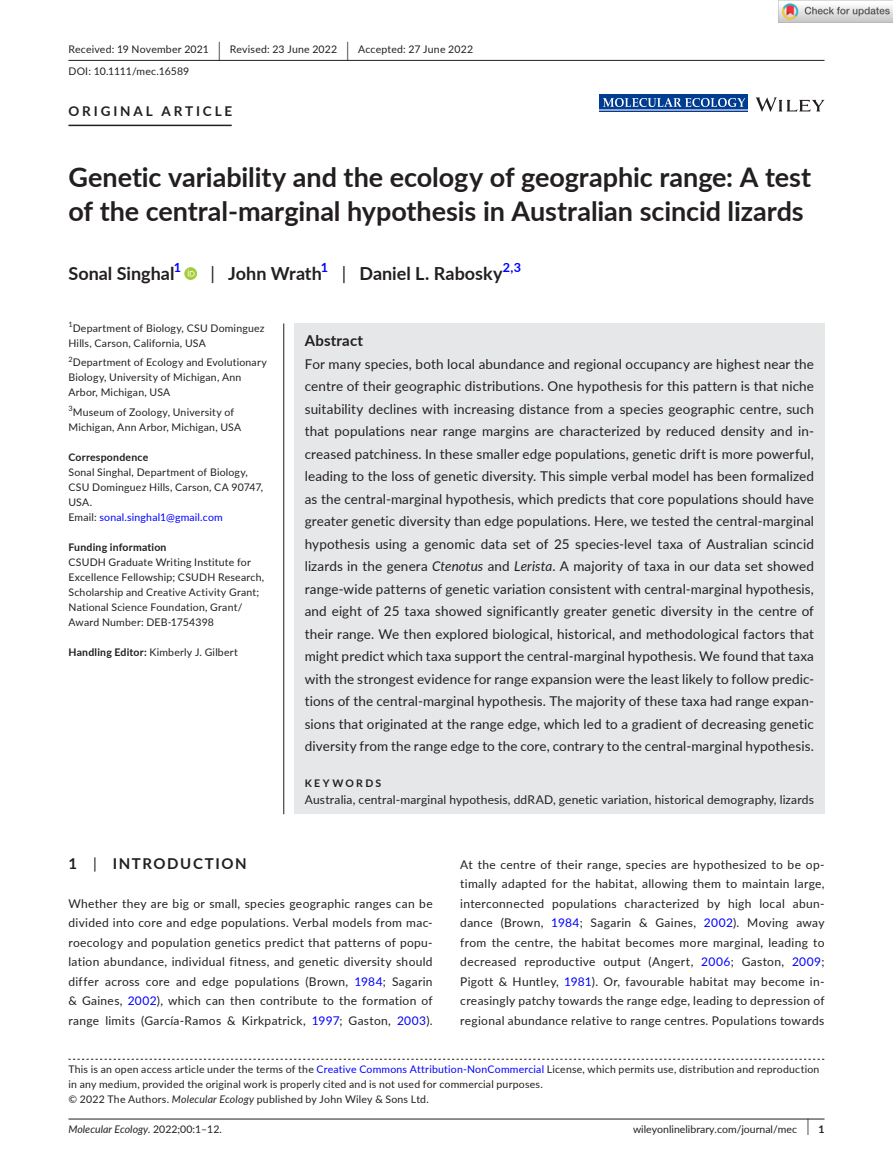
<style>
.page{position:relative;width:893px;height:1174px;background:#fff}
.page>*{position:absolute;margin:0;border:0;box-sizing:border-box;transform-origin:0 0}
.t1{font:700 27px/34.5px "Lato";color:#231f20}
.t2{font:700 18px "Lato";color:#231f20}
.t3{font:700 15px "Lato";letter-spacing:.1em;color:#231f20}
.t4{font:700 15px "Lato";letter-spacing:.015em;color:#231f20}
.t5{font:13.5px/22.5px "Lato";letter-spacing:.01em;color:#231f20;text-align:justify}
.t6{font:700 13.5px "Lato";letter-spacing:.215em;color:#231f20}
.t7{font:700 12.6px "Lato";color:#00f}
.t8{font:12px/19.5px "Lato";letter-spacing:.02em;color:#231f20;text-align:justify}
.t9{font:10.5px/15px "Lato";letter-spacing:.02em;color:#231f20}
.t10{font:10.5px "Lato";color:#231f20}
.t11{font:700 10.5px "Lato";letter-spacing:.02em;color:#231f20}
.t12{font:italic 10.5px "Lato";color:#231f20}
.t13{font:700 10.5px "Lato";letter-spacing:.22em;color:#231f20}
.t14{font:7.35px "Lato";color:#231f20}
.s1{font-size:19.65px}
.s2{font-weight:400}
.s3{color:#00f}
.s4{font-weight:700}
.s5{font-style:italic}
.s6{font-style:normal}
.s7{font-size:17.4px}
</style>
<div class="page">
<hr style="left:68px;top:1118px;width:756px;height:1px;background:#231f20">
<svg style="left:756px;top:97px;width:68px;height:15px"></svg>
<div style="left:599px;top:95px;width:149px;height:17px;background:#003d91"></div>
<img style="left:603px;top:98px;width:141px;height:9px">
<hr style="left:599px;top:109px;width:149px;height:2px;background:#96a6d0">
<hr style="left:68px;top:60px;width:756px;height:1px;background:#231f20">
<hr style="left:68px;top:125px;width:164px;height:1px;background:#231f20">
<svg style="left:184px;top:267px;width:13px;height:13px"></svg>
<svg style="left:188px;top:269px;width:7px;height:7px"></svg>
<svg style="left:68px;top:1058px;width:756px;height:1px"></svg>
<div style="left:294px;top:323px;width:530px;height:491px;background:#e6e7e9"></div>
<hr style="left:283px;top:323px;width:1px;height:491px;background:#231f20">
<img style="left:779px;top:0;width:114px;height:23px">
<p class="t9" style="left:68px;top:38px;width:406px;line-height:21.8px">Received: 19 November 2021 <span class="s1">|</span> Revised: 23 June 2022 <span class="s1">|</span> Accepted: 27 June 2022<br>DOI: 10.1111/mec.16589</p>
<p class="t6" style="left:68px;top:101px;width:165px">ORIGINAL ARTICLE</p>
<h1 class="t1" style="left:68px;top:159px;width:744px">Genetic variability and the ecology of geographic range: A test of the central-marginal hypothesis in Australian scincid lizards</h1>
<h2 class="t2" style="left:68px;top:260px;width:108px">Sonal Singhal</h2>
<p class="t7" style="left:174px;top:258px;width:9px">1</p>
<h2 class="t2" style="left:211px;top:260px;width:113px"><span class="s2">|</span> John Wrath</h2>
<p class="t7" style="left:321px;top:258px;width:9px">1</p>
<h2 class="t2" style="left:342px;top:260px;width:162px"><span class="s2">|</span> Daniel L. Rabosky</h2>
<p class="t7" style="left:503px;top:258px;width:20px">2,3</p>
<p class="t14" style="left:68px;top:319px;width:6px">1</p>
<p class="t9" style="left:68px;top:320px;width:198px;text-indent:4px">Department of Biology, CSU Dominguez<br>Hills, Carson, California, USA</p>
<p class="t14" style="left:68px;top:354px;width:6px">2</p>
<p class="t9" style="left:68px;top:355px;width:200px;text-indent:4px">Department of Ecology and Evolutionary<br>Biology, University of Michigan, Ann<br>Arbor, Michigan, USA</p>
<p class="t9" style="left:68px;top:404px;width:174px"><sup>3</sup>Museum of Zoology, University of<br>Michigan, Ann Arbor, Michigan, USA</p>
<p class="t11" style="left:68px;top:449px;width:81px">Correspondence</p>
<p class="t9" style="left:68px;top:464px;width:196px">Sonal Singhal, Department of Biology,<br>CSU Dominguez Hills, Carson, CA 90747,<br>USA.<br>Email: <span class="s3">sonal.singhal1@gmail.com</span></p>
<p class="t11" style="left:68px;top:539px;width:100px">Funding information</p>
<p class="t9" style="left:68px;top:554px;width:197px">CSUDH Graduate Writing Institute for Excellence Fellowship; CSUDH Research, Scholarship and Creative Activity Grant; National Science Foundation, Grant/ Award Number: DEB-1754398</p>
<p class="t9" style="left:68px;top:644px;width:171px"><span class="s4">Handling Editor:</span> Kimberly J. Gilbert</p>
<p class="t4" style="left:305px;top:329px;width:60px">Abstract</p>
<p class="t5" style="left:305px;top:352px;width:511px">For many species, both local abundance and regional occupancy are highest near the centre of their geographic distributions. One hypothesis for this pattern is that niche suitability declines with increasing distance from a species geographic centre, such that populations near range margins are characterized by reduced density and in&shy;creased patchiness. In these smaller edge populations, genetic drift is more powerful, leading to the loss of genetic diversity. This simple verbal model has been formalized as the central-marginal hypothesis, which predicts that core populations should have greater genetic diversity than edge populations. Here, we tested the central-marginal hypothesis using a genomic data set of 25 species-level taxa of Australian scincid lizards in the genera <span class="s5">Ctenotus</span> and <span class="s5">Lerista</span>. A majority of taxa in our data set showed range-wide patterns of genetic variation consistent with central-marginal hypothesis, and eight of 25 taxa showed significantly greater genetic diversity in the centre of their range. We then explored biological, historical, and methodological factors that might predict which taxa support the central-marginal hypothesis. We found that taxa with the strongest evidence for range expansion were the least likely to follow predic&shy;tions of the central-marginal hypothesis. The majority of these taxa had range expan&shy;sions that originated at the range edge, which led to a gradient of decreasing genetic diversity from the range edge to the core, contrary to the central-marginal hypothesis.</p>
<p class="t13" style="left:305px;top:775px;width:78px">KEYWORDS</p>
<p class="t8" style="left:305px;top:789px;width:511px">Australia, central-marginal hypothesis, ddRAD, genetic variation, historical demography, lizards</p>
<p class="t3" style="left:68px;top:852px;width:180px">1 <span class="s2">|</span> INTRODUCTION</p>
<p class="t8" style="left:68px;top:893px;width:366px">Whether they are big or small, species geographic ranges can be divided into core and edge populations. Verbal models from mac&shy;roecology and population genetics predict that patterns of popu&shy;lation abundance, individual fitness, and genetic diversity should differ across core and edge populations (Brown, <span class="s3">1984</span>; Sagarin &amp; Gaines, <span class="s3">2002</span>), which can then contribute to the formation of range limits (García-Ramos &amp; Kirkpatrick, <span class="s3">1997</span>; Gaston, <span class="s3">2003</span>).</p>
<p class="t8" style="left:460px;top:854px;width:366px">At the centre of their range, species are hypothesized to be op&shy;timally adapted for the habitat, allowing them to maintain large, interconnected populations characterized by high local abun&shy;dance (Brown, <span class="s3">1984</span>; Sagarin &amp; Gaines, <span class="s3">2002</span>). Moving away from the centre, the habitat becomes more marginal, leading to decreased reproductive output (Angert, <span class="s3">2006</span>; Gaston, <span class="s3">2009</span>; Pigott &amp; Huntley, <span class="s3">1981</span>). Or, favourable habitat may become in&shy;creasingly patchy towards the range edge, leading to depression of regional abundance relative to range centres. Populations towards</p>
<p class="t9" style="left:68px;top:1061px;width:752px">This is an open access article under the terms of the <span class="s3">Creative Commons Attribution-NonCommercial</span> License, which permits use, distribution and reproduction in any medium, provided the original work is properly cited and is not used for commercial purposes.<br>© 2022 The Authors. <span class="s5">Molecular Ecology</span> published by John Wiley &amp; Sons Ltd.</p>
<p class="t12" style="left:68px;top:1121px;width:155px">Molecular Ecology. <span class="s6">2022;00:1–12.</span></p>
<p class="t10" style="left:633px;top:1121px;width:193px">wileyonlinelibrary.com/journal/mec <span class="s7">|</span> <span class="s4">1</span></p>
</div>
